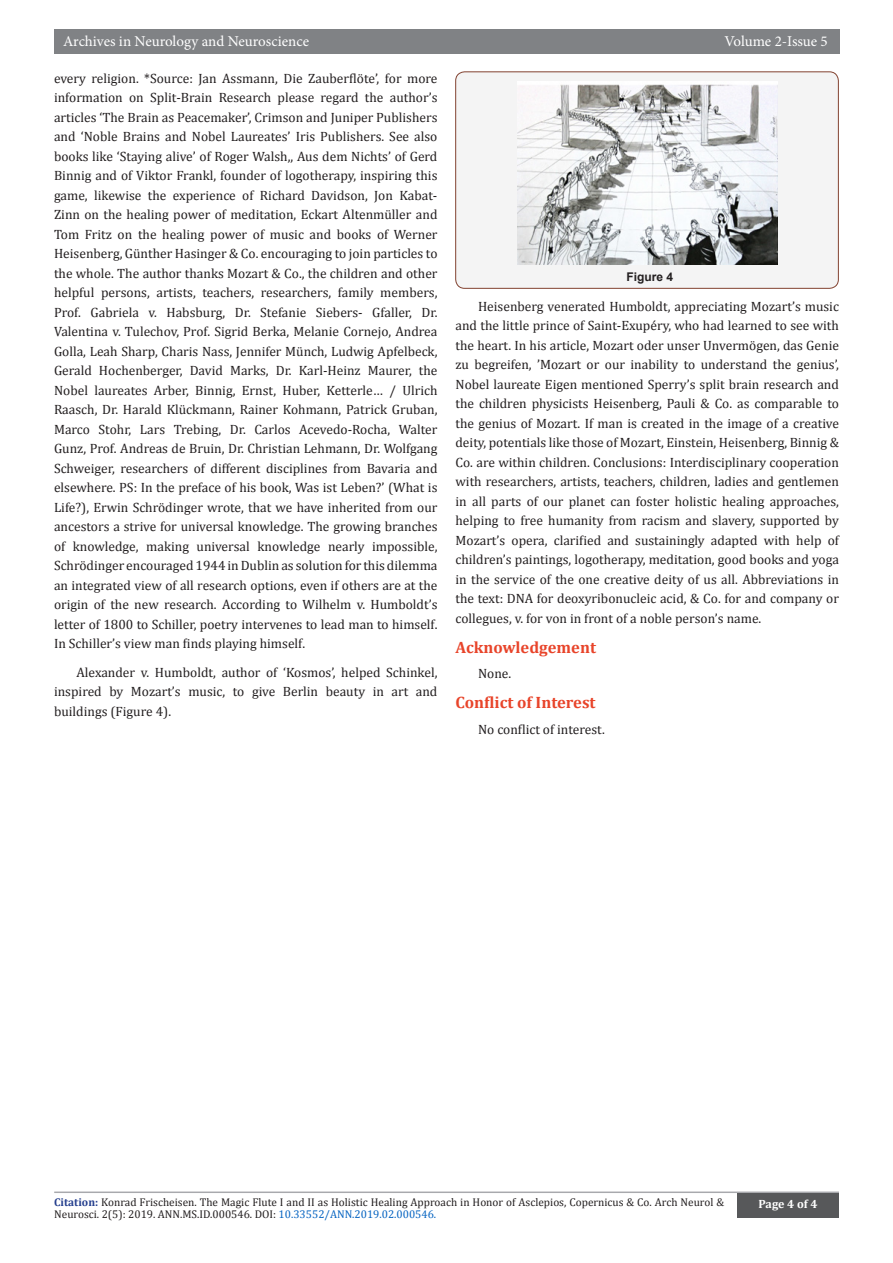
<style>
.page{position:relative;width:893px;height:1263px;background:#fff}
.page>*{position:absolute;margin:0;border:0;box-sizing:border-box;transform-origin:0 0}
.t1{font:700 16.5px "Cambria";color:#e8442a}
.t2{font:15px "Minion Pro";letter-spacing:-.005em;color:#fff}
.t3{font:13.5px/19.5px "Cambria";color:#231f20;text-align:justify}
.t4{font:700 12px "Cambria";color:#fff}
.t5{font:700 12px "Arial";color:#231f20}
.t6{font:11.25px/12px "Cambria";color:#231f20}
.s1{font-weight:700;color:#253f8e}
.s2{color:#0563c1}
</style>
<div class="page">
<div style="left:54px;top:29px;width:785px;height:25px;background:#808285"></div>
<hr style="left:54px;top:1191px;width:785px;height:2px;background:#a8a9ad">
<div style="left:737px;top:1193px;width:102px;height:24px;background:#57585a"></div>
<div style="left:456px;top:72px;width:382px;height:216px;background:#f4f4f4;border-radius:9px"></div>
<div style="left:455px;top:72px;width:383px;height:216px;border:1px solid #824230;border-radius:9px"></div>
<img style="left:517px;top:81px;width:260px;height:183px">
<p class="t2" style="left:63px;top:31px;width:248px">Archives in Neurology and Neuroscience</p>
<p class="t2" style="left:724px;top:31px;width:105px">Volume 2-Issue 5</p>
<p class="t3" style="left:54px;top:68px;width:385px">every religion. *Source: Jan Assmann, Die Zauberflöte’, for more information on Split-Brain Research please regard the author’s articles ‘The Brain as Peacemaker’, Crimson and Juniper Publishers and ‘Noble Brains and Nobel Laureates’ Iris Publishers. See also books like ‘Staying alive’ of Roger Walsh,, Aus dem Nichts’ of Gerd Binnig and of Viktor Frankl, founder of logotherapy, inspiring this game, likewise the experience of Richard Davidson, Jon Kabat-Zinn on the healing power of meditation, Eckart Altenmüller and Tom Fritz on the healing power of music and books of Werner Heisenberg, Günther Hasinger &amp; Co. encouraging to join particles to the whole. The author thanks Mozart &amp; Co., the children and other helpful persons, artists, teachers, researchers, family members, Prof. Gabriela v. Habsburg, Dr. Stefanie Siebers- Gfaller, Dr.<br>Valentina v. Tulechov, Prof. Sigrid Berka, Melanie Cornejo, Andrea Golla, Leah Sharp, Charis Nass, Jennifer Münch, Ludwig Apfelbeck, Gerald Hochenberger, David Marks, Dr. Karl-Heinz Maurer, the Nobel laureates Arber, Binnig, Ernst, Huber, Ketterle… / Ulrich Raasch, Dr. Harald Klückmann, Rainer Kohmann, Patrick Gruban, Marco Stohr, Lars Trebing, Dr. Carlos Acevedo-Rocha, Walter Gunz, Prof. Andreas de Bruin, Dr. Christian Lehmann, Dr. Wolfgang Schweiger, researchers of different disciplines from Bavaria and elsewhere. PS: In the preface of his book, Was ist Leben?’ (What is Life?), Erwin Schrödinger wrote, that we have inherited from our ancestors a strive for universal knowledge. The growing branches of knowledge, making universal knowledge nearly impossible, Schrödinger encouraged 1944 in Dublin as solution for this dilemma an integrated view of all research options, even if others are at the origin of the new research. According to Wilhelm v. Humboldt’s letter of 1800 to Schiller, poetry intervenes to lead man to himself.<br>In Schiller’s view man finds playing himself.</p>
<p class="t3" style="left:54px;top:662px;width:385px;text-indent:22px">Alexander v. Humboldt, author of ‘Kosmos’, helped Schinkel, inspired by Mozart’s music, to give Berlin beauty in art and buildings (Figure 4).</p>
<p class="t5" style="left:626px;top:269px;width:48px">Figure 4</p>
<p class="t3" style="left:455px;top:296px;width:385px;text-indent:22px">Heisenberg venerated Humboldt, appreciating Mozart’s music and the little prince of Saint-Exupéry, who had learned to see with the heart. In his article, Mozart oder unser Unvermögen, das Genie zu begreifen, ’Mozart or our inability to understand the genius’, Nobel laureate Eigen mentioned Sperry’s split brain research and the children physicists Heisenberg, Pauli &amp; Co. as comparable to the genius of Mozart. If man is created in the image of a creative deity, potentials like those of Mozart, Einstein, Heisenberg, Binnig &amp; Co. are within children. Conclusions: Interdisciplinary cooperation with researchers, artists, teachers, children, ladies and gentlemen in all parts of our planet can foster holistic healing approaches, helping to free humanity from racism and slavery, supported by Mozart’s opera, clarified and sustainingly adapted with help of children’s paintings, logotherapy, meditation, good books and yoga in the service of the one creative deity of us all. Abbreviations in the text: DNA for deoxyribonucleic acid, &amp; Co. for and company or collegues, v. for von in front of a noble person’s name.</p>
<p class="t1" style="left:455px;top:636px;width:142px">Acknowledgement</p>
<p class="t3" style="left:478px;top:664px;width:35px">None.</p>
<p class="t1" style="left:455px;top:691px;width:142px">Conflict of Interest</p>
<p class="t3" style="left:478px;top:719px;width:128px">No conflict of interest.</p>
<p class="t6" style="left:54px;top:1196px;width:671px"><span class="s1">Citation:</span> Konrad Frischeisen. The Magic Flute I and II as Holistic Healing Approach in Honor of Asclepios, Copernicus &amp; Co. Arch Neurol &amp;<br>Neurosci. 2(5): 2019. ANN.MS.ID.000546. DOI: <span class="s2">10.33552/ANN.2019.02.000546.</span></p>
<p class="t4" style="left:758px;top:1196px;width:60px">Page 4 of 4</p>
</div>
